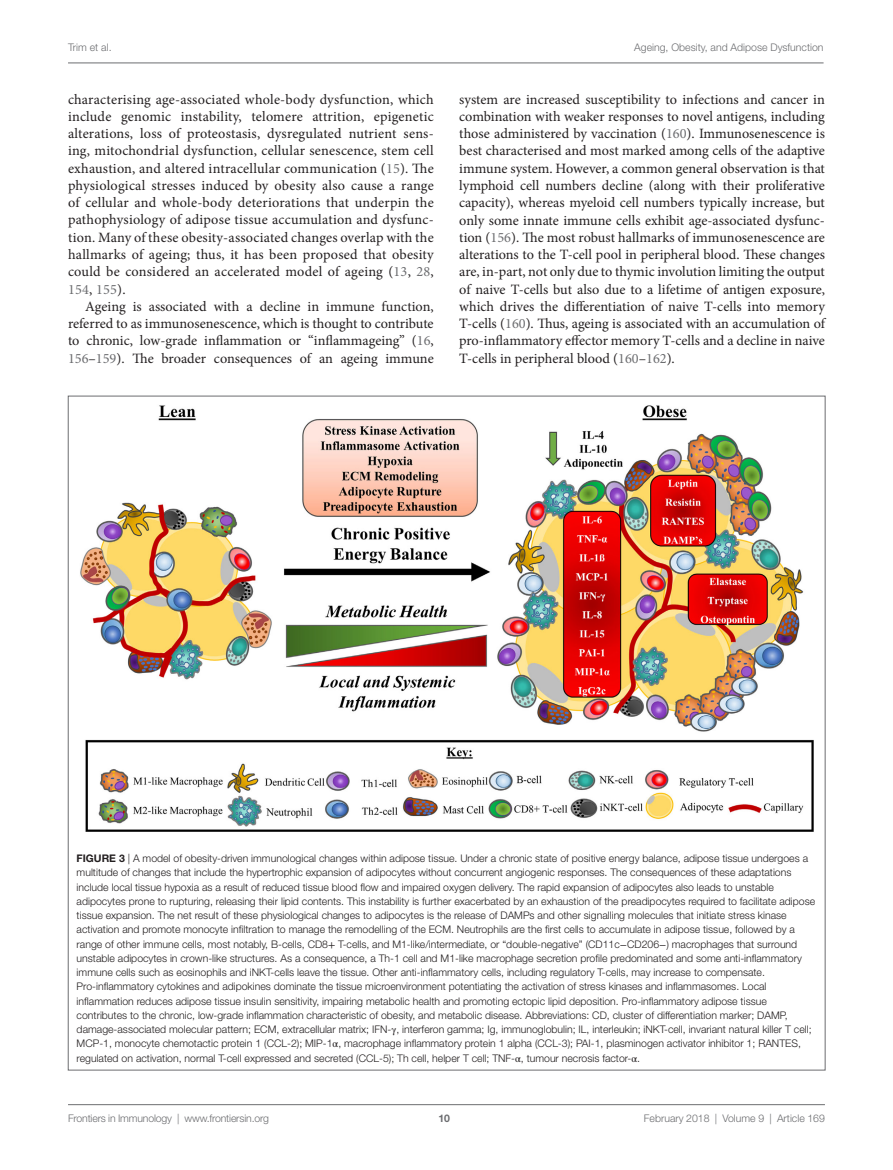
<style>
.page{position:relative;width:893px;height:1170px;background:#fff}
.page>*{position:absolute;margin:0;border:0;box-sizing:border-box;transform-origin:0 0}
.t1{font:14.25px/17.2px "Minion Pro";color:#231f20;text-align:justify}
.t2{font:300 10.5px/14.2px "Helvetica Neue LT Std";color:#231f20}
.t3{font:300 10.5px "Helvetica Neue LT Std";color:#6c6d70}
.t4{font:700 10.5px "Helvetica Neue LT Std";color:#231f20}
.t5{font:700 10.5px "Helvetica Neue LT Std";color:#6c6d70}
.s1{color:#6c6d70}
.s2{font-weight:700}
.s3{font-family:"STIX General";font-weight:400}
</style>
<div class="page">
<img style="left:80px;top:405px;width:734px;height:427px">
<hr style="left:68px;top:63px;width:756px;height:1px;background:#6c6d70">
<hr style="left:68px;top:1104px;width:757px;height:1px;background:#6c6d70">
<p class="t3" style="left:68px;top:41px;width:45px">Trim et al.</p>
<p class="t3" style="left:634px;top:41px;width:191px">Ageing, Obesity, and Adipose Dysfunction</p>
<p class="t1" style="left:68px;top:90px;width:367px">characterising age-associated whole-body dysfunction, which include genomic instability, telomere attrition, epigenetic alterations, loss of proteostasis, dysregulated nutrient sens&shy;ing, mitochondrial dysfunction, cellular senescence, stem cell exhaustion, and altered intracellular communication (<span class="s1">15</span>). The physiological stresses induced by obesity also cause a range of cellular and whole-body deteriorations that underpin the pathophysiology of adipose tissue accumulation and dysfunc&shy;tion. Many of these obesity-associated changes overlap with the hallmarks of ageing; thus, it has been proposed that obesity could be considered an accelerated model of ageing (<span class="s1">13</span>, <span class="s1">28</span>, <span class="s1">154</span>, <span class="s1">155</span>).</p>
<p class="t1" style="left:68px;top:297px;width:367px;text-indent:17px">Ageing is associated with a decline in immune function, referred to as immunosenescence, which is thought to contribute to chronic, low-grade inflammation or “inflammageing” (<span class="s1">16</span>, <span class="s1">156</span>–<span class="s1">159</span>). The broader consequences of an ageing immune</p>
<p class="t1" style="left:459px;top:90px;width:367px">system are increased susceptibility to infections and cancer in combination with weaker responses to novel antigens, including those administered by vaccination (<span class="s1">160</span>). Immunosenescence is best characterised and most marked among cells of the adaptive immune system. However, a common general observation is that lymphoid cell numbers decline (along with their proliferative capacity), whereas myeloid cell numbers typically increase, but only some innate immune cells exhibit age-associated dysfunc&shy;tion (<span class="s1">156</span>). The most robust hallmarks of immunosenescence are alterations to the T-cell pool in peripheral blood. These changes are, in-part, not only due to thymic involution limiting the output of naive T-cells but also due to a lifetime of antigen exposure, which drives the differentiation of naive T-cells into memory T-cells (<span class="s1">160</span>). Thus, ageing is associated with an accumulation of pro-inflammatory effector memory T-cells and a decline in naive T-cells in peripheral blood (<span class="s1">160</span>–<span class="s1">162</span>).</p>
<p class="t2" style="left:77px;top:850px;width:740px;text-indent:33px"><span class="s2">E 3</span> | A model of obesity-driven immunological changes within adipose tissue. Under a chronic state of positive energy balance, adipose tissue undergoes a multitude of changes that include the hypertrophic expansion of adipocytes without concurrent angiogenic responses. The consequences of these adaptations include local tissue hypoxia as a result of reduced tissue blood flow and impaired oxygen delivery. The rapid expansion of adipocytes also leads to unstable adipocytes prone to rupturing, releasing their lipid contents. This instability is further exacerbated by an exhaustion of the preadipocytes required to facilitate adipose tissue expansion. The net result of these physiological changes to adipocytes is the release of DAMPs and other signalling molecules that initiate stress kinase activation and promote monocyte infiltration to manage the remodelling of the ECM. Neutrophils are the first cells to accumulate in adipose tissue, followed by a range of other immune cells, most notably, B-cells, CD8<span class="s3">+</span> T-cells, and M1-like/intermediate, or “double-negative” (CD11c<span class="s3">−</span>CD206<span class="s3">−</span>) macrophages that surround unstable adipocytes in crown-like structures. As a consequence, a Th-1 cell and M1-like macrophage secretion profile predominated and some anti-inflammatory immune cells such as eosinophils and iNKT-cells leave the tissue. Other anti-inflammatory cells, including regulatory T-cells, may increase to compensate.<br>Pro-inflammatory cytokines and adipokines dominate the tissue microenvironment potentiating the activation of stress kinases and inflammasomes. Local inflammation reduces adipose tissue insulin sensitivity, impairing metabolic health and promoting ectopic lipid deposition. Pro-inflammatory adipose tissue contributes to the chronic, low-grade inflammation characteristic of obesity, and metabolic disease. Abbreviations: CD, cluster of differentiation marker; DAMP, damage-associated molecular pattern; ECM, extracellular matrix; IFN-<span class="s3">γ</span>, interferon gamma; Ig, immunoglobulin; IL, interleukin; iNKT-cell, invariant natural killer T cell; MCP-1, monocyte chemotactic protein 1 (CCL-2); MIP-1<span class="s3">α</span>, macrophage inflammatory protein 1 alpha (CCL-3); PAI-1, plasminogen activator inhibitor 1; RANTES, regulated on activation, normal T-cell expressed and secreted (CCL-5); Th cell, helper T cell; TNF-<span class="s3">α</span>, tumour necrosis factor-<span class="s3">α</span>.</p>
<p class="t4" style="left:77px;top:851px;width:18px">FIGUR</p>
<p class="t3" style="left:68px;top:1111px;width:203px">Frontiers in Immunology | www.frontiersin.org</p>
<p class="t3" style="left:644px;top:1111px;width:183px">February 2018 | Volume 9 | Article 169</p>
<p class="t5" style="left:439px;top:1111px;width:13px">10</p>
</div>
